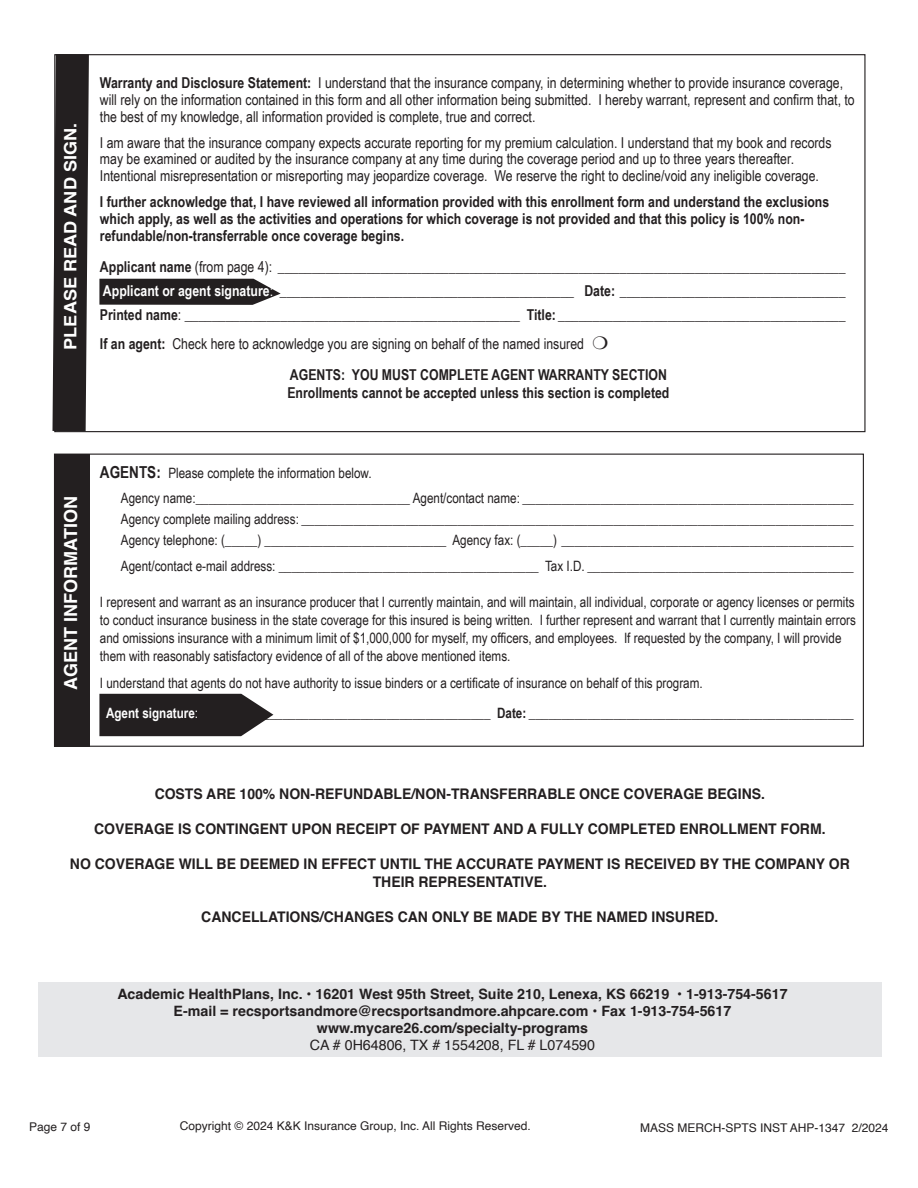
<style>
.page{position:relative;width:918px;height:1188px;background:#fff}
.page>*{position:absolute;margin:0;border:0;box-sizing:border-box;transform-origin:0 0}
.t1{font:700 18px "Helvetica";color:#fff}
.t2{font:700 17.1px "Helvetica";color:#fff;scale:1.06 1}
.t3{font:15px/16.8px "Arial Narrow";color:#231f20}
.t4{font:700 15px/16.8px "Arial Narrow";color:#231f20}
.t5{font:700 14.7px/18px "Helvetica";color:#231f20;text-align:center;scale:.96 1}
.t6{font:14.25px/18px "Arial Narrow";color:#231f20}
.t7{font:700 14.25px/17.1px "Helvetica";color:#231f20;text-align:center}
.t8{font:14.25px "Helvetica";color:#231f20}
.t9{font:12px "Helvetica";color:#231f20}
.s1{font-weight:700}
.s2{font-weight:700;color:#fff}
.s3{color:#fff}
.s4{font-weight:700;font-size:16.5px}
</style>
<div class="page">
<svg style="left:99px;top:279px;width:182px;height:26px;background:#363233"></svg>
<svg style="left:52px;top:54px;width:37px;height:377px;background:#373435"></svg>
<div style="left:54px;top:454px;width:36px;height:293px;background:#231f20"></div>
<svg style="left:99px;top:694px;width:174px;height:42px;background:#373334"></svg>
<div style="left:38px;top:982px;width:844px;height:75px;background:#e6e7e9"></div>
<p class="t2" style="left:60px;top:350px;width:215px;rotate:-90deg">PLEASE READ AND SIGN.</p>
<p class="t3" style="left:100px;top:74px;width:756px"><span class="s1">Warranty and Disclosure Statement:</span> I understand that the insurance company, in determining whether to provide insurance coverage, will rely on the information contained in this form and all other information being submitted. I hereby warrant, represent and confirm that, to the best of my knowledge, all information provided is complete, true and correct.</p>
<p class="t3" style="left:100px;top:133px;width:733px">I am aware that the insurance company expects accurate reporting for my premium calculation. I understand that my book and records may be examined or audited by the insurance company at any time during the coverage period and up to three years thereafter.<br>Intentional misrepresentation or misreporting may jeopardize coverage. We reserve the right to decline/void any ineligible coverage.</p>
<p class="t4" style="left:100px;top:192px;width:731px">I further acknowledge that, I have reviewed all information provided with this enrollment form and understand the exclusions which apply, as well as the activities and operations for which coverage is not provided and that this policy is 100% non&shy;refundable/non-transferrable once coverage begins.</p>
<p class="t3" style="left:100px;top:254px;width:747px;line-height:24px;text-align:justify"><span class="s1">Applicant name</span> (from page 4): ___________________________________________________________________________________ <span class="s2">Applicant or agent signature</span><span class="s3">:</span> ___________________________________________ <span class="s1">Date:</span> _________________________________ <span class="s1">Printed name</span>: _________________________________________________ <span class="s1">Title:</span> __________________________________________</p>
<p class="t3" style="left:290px;top:327px;width:378px;line-height:31.5px;text-indent:-190px"><span class="s1">If an agent:</span> Check here to acknowledge you are signing on behalf of the named insured<br><span class="s1">AGENTS: YOU MUST COMPLETE AGENT WARRANTY SECTION</span></p>
<p class="t4" style="left:287px;top:384px;width:384px">Enrollments cannot be accepted unless this section is completed</p>
<p class="t1" style="left:60px;top:690px;width:195px;rotate:-90deg">AGENT INFORMATION</p>
<p class="t6" style="left:121px;top:459px;width:734px;line-height:25.5px;text-indent:-21px"><span class="s4">AGENTS:</span> Please complete the information below.<br>Agency name:_________________________________ Agent/contact name: ___________________________________________________</p>
<p class="t6" style="left:121px;top:508px;width:734px;line-height:21px">Agency complete mailing address: _____________________________________________________________________________________<br>Agency telephone: (_____) ____________________________ Agency fax: (_____) _____________________________________________</p>
<p class="t6" style="left:121px;top:556px;width:734px">Agent/contact e-mail address: ________________________________________ Tax I.D. _________________________________________</p>
<p class="t6" style="left:100px;top:592px;width:758px">I represent and warrant as an insurance producer that I currently maintain, and will maintain, all individual, corporate or agency licenses or permits to conduct insurance business in the state coverage for this insured is being written. I further represent and warrant that I currently maintain errors and omissions insurance with a minimum limit of $1,000,000 for myself, my officers, and employees. If requested by the company, I will provide them with reasonably satisfactory evidence of all of the above mentioned items.</p>
<p class="t6" style="left:106px;top:667px;width:749px;line-height:30px;text-indent:-6px">I understand that agents do not have authority to issue binders or a certificate of insurance on behalf of this program.<br><span class="s2">Agent signature</span><span class="s3">:</span> ____________________________________________ <span class="s1">Date: __________________________________________________</span></p>
<p class="t5" style="left:155px;top:786px;width:637px">COSTS ARE 100% NON-REFUNDABLE/NON-TRANSFERRABLE ONCE COVERAGE BEGINS.</p>
<p class="t5" style="left:94px;top:821px;width:763px">COVERAGE IS CONTINGENT UPON RECEIPT OF PAYMENT AND A FULLY COMPLETED ENROLLMENT FORM.</p>
<p class="t5" style="left:70px;top:856px;width:814px">NO COVERAGE WILL BE DEEMED IN EFFECT UNTIL THE ACCURATE PAYMENT IS RECEIVED BY THE COMPANY OR<br>THEIR REPRESENTATIVE.</p>
<p class="t5" style="left:201px;top:909px;width:540px">CANCELLATIONS/CHANGES CAN ONLY BE MADE BY THE NAMED INSURED.</p>
<p class="t7" style="left:117px;top:987px;width:672px">Academic HealthPlans, Inc. • 16201 West 95th Street, Suite 210, Lenexa, KS 66219 • 1-913-754-5617<br>E-mail = recsportsandmore@recsportsandmore.ahpcare.com • Fax 1-913-754-5617 www.mycare26.com/specialty-programs</p>
<p class="t8" style="left:310px;top:1034px;width:287px">CA # 0H64806, TX # 1554208, FL # L074590</p>
<p class="t9" style="left:29px;top:1118px;width:63px">Page 7 of 9</p>
<p class="t9" style="left:180px;top:1117px;width:353px">Copyright © 2024 K&amp;K Insurance Group, Inc. All Rights Reserved.</p>
<p class="t9" style="left:640px;top:1118px;width:250px">MASS MERCH-SPTS INST AHP-1347 2/2024</p>
</div>
